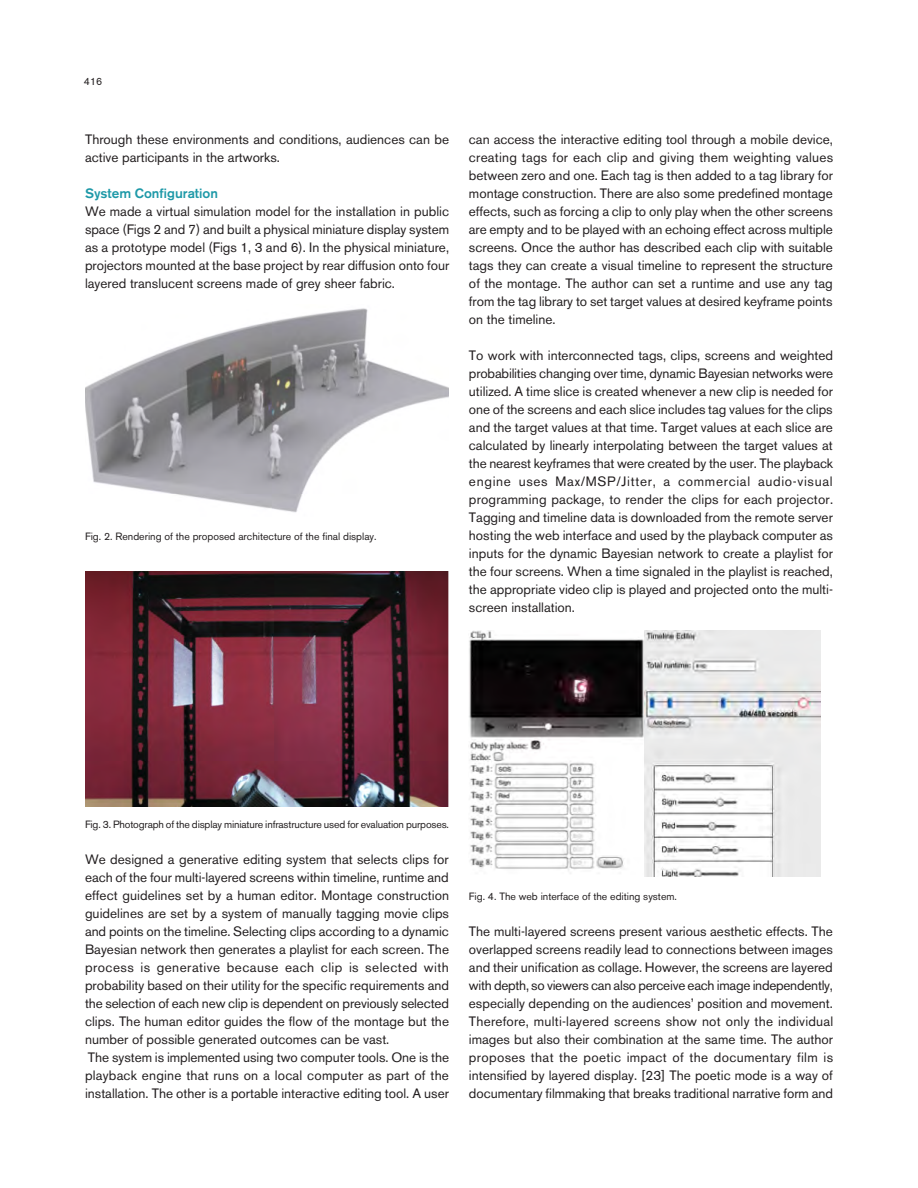
<style>
.page{position:relative;width:918px;height:1188px;background:#fff}
.page>*{position:absolute;margin:0;border:0;box-sizing:border-box;transform-origin:0 0}
.Paragraph_Style_1{font:13.5px/18px "Akzidenz Grotesk BE";color:#231f20;text-align:justify}
.Paragraph_Style_1-2{font:500 13.5px "Akzidenz Grotesk BE";color:#1e99a8}
.Paragraph_Style_1-3{font:10.5px "Akzidenz Grotesk BE";color:#231f20}
</style>
<div class="page">
<img style="left:469px;top:630px;width:351px;height:246px">
<img style="left:85px;top:308px;width:364px;height:205px">
<img style="left:85px;top:571px;width:363px;height:236px">
<p class="Paragraph_Style_1-3" style="left:84px;top:75px;width:20px">416</p>
<p class="Paragraph_Style_1" style="left:85px;top:130px;width:366px">Through these environments and conditions, audiences can be active participants in the artworks.</p>
<p class="Paragraph_Style_1-2" style="left:85px;top:185px;width:135px">System Configuration</p>
<p class="Paragraph_Style_1" style="left:85px;top:202px;width:366px">We made a virtual simulation model for the installation in public space (Figs 2 and 7) and built a physical miniature display system as a prototype model (Figs 1, 3 and 6). In the physical miniature, projectors mounted at the base project by rear diffusion onto four layered translucent screens made of grey sheer fabric.</p>
<p class="Paragraph_Style_1-3" style="left:85px;top:530px;width:293px">Fig. 2. Rendering of the proposed architecture of the final display.</p>
<p class="Paragraph_Style_1" style="left:469px;top:130px;width:366px">can access the interactive editing tool through a mobile device, creating tags for each clip and giving them weighting values between zero and one. Each tag is then added to a tag library for montage construction. There are also some predefined montage effects, such as forcing a clip to only play when the other screens are empty and to be played with an echoing effect across multiple screens. Once the author has described each clip with suitable tags they can create a visual timeline to represent the structure of the montage. The author can set a runtime and use any tag from the tag library to set target values at desired keyframe points on the timeline.</p>
<p class="Paragraph_Style_1" style="left:469px;top:346px;width:366px">To work with interconnected tags, clips, screens and weighted probabilities changing over time, dynamic Bayesian networks were utilized. A time slice is created whenever a new clip is needed for one of the screens and each slice includes tag values for the clips and the target values at that time. Target values at each slice are calculated by linearly interpolating between the target values at the nearest keyframes that were created by the user. The playback engine uses Max/MSP/Jitter, a commercial audio-visual programming package, to render the clips for each projector.<br>Tagging and timeline data is downloaded from the remote server hosting the web interface and used by the playback computer as inputs for the dynamic Bayesian network to create a playlist for the four screens. When a time signaled in the playlist is reached, the appropriate video clip is played and projected onto the multi&shy;screen installation.</p>
<p class="Paragraph_Style_1-3" style="left:85px;top:818px;width:366px">Fig. 3. Photograph of the display miniature infrastructure used for evaluation purposes.</p>
<p class="Paragraph_Style_1" style="left:85px;top:850px;width:366px">We designed a generative editing system that selects clips for each of the four multi-layered screens within timeline, runtime and effect guidelines set by a human editor. Montage construction guidelines are set by a system of manually tagging movie clips and points on the timeline. Selecting clips according to a dynamic Bayesian network then generates a playlist for each screen. The process is generative because each clip is selected with probability based on their utility for the specific requirements and the selection of each new clip is dependent on previously selected clips. The human editor guides the flow of the montage but the number of possible generated outcomes can be vast.</p>
<p class="Paragraph_Style_1" style="left:85px;top:1048px;width:366px">The system is implemented using two computer tools. One is the playback engine that runs on a local computer as part of the installation. The other is a portable interactive editing tool. A user</p>
<p class="Paragraph_Style_1-3" style="left:469px;top:890px;width:210px">Fig. 4. The web interface of the editing system.</p>
<p class="Paragraph_Style_1" style="left:469px;top:922px;width:366px">The multi-layered screens present various aesthetic effects. The overlapped screens readily lead to connections between images and their unification as collage. However, the screens are layered with depth, so viewers can also perceive each image independently, especially depending on the audiences’ position and movement.<br>Therefore, multi-layered screens show not only the individual images but also their combination at the same time. The author proposes that the poetic impact of the documentary film is intensified by layered display. [23] The poetic mode is a way of documentary filmmaking that breaks traditional narrative form and</p>
</div>
